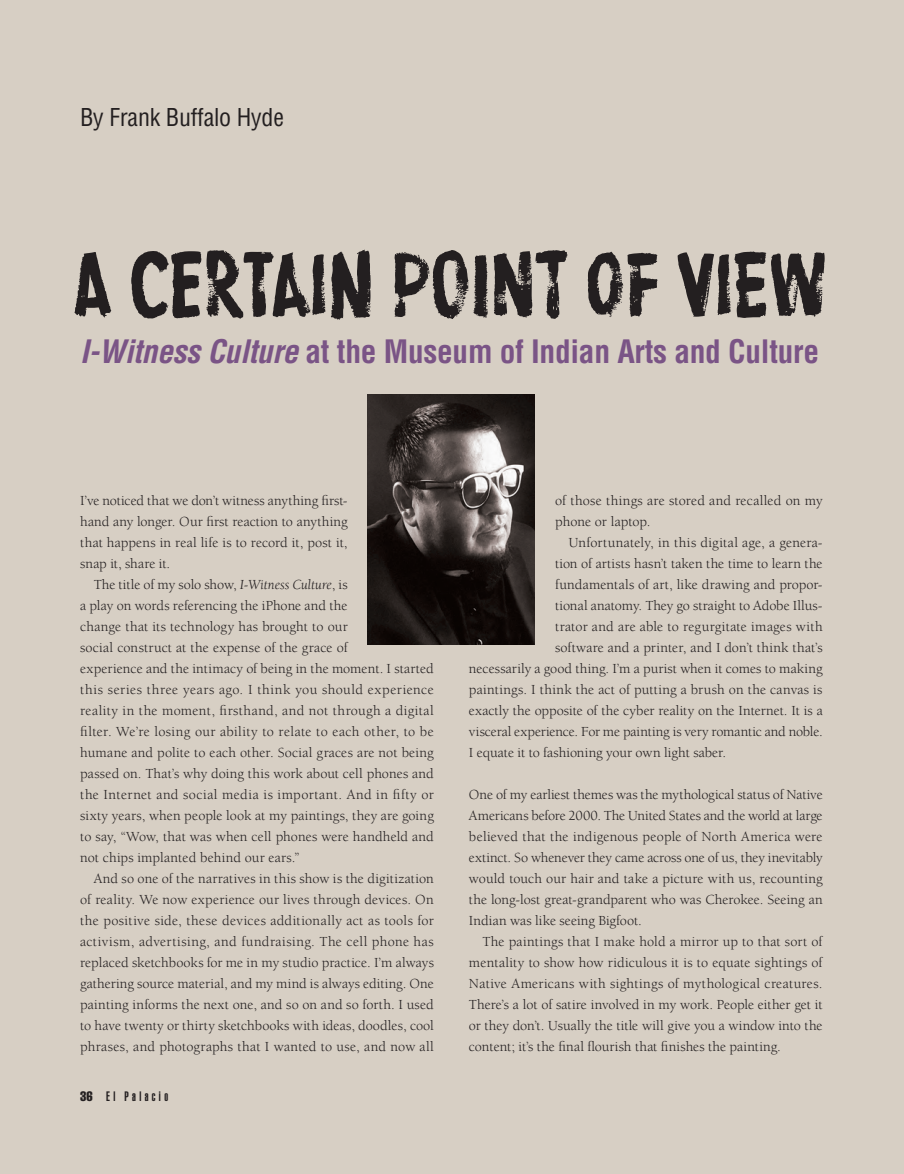
<style>
.page{position:relative;width:904px;height:1174px;background:#d7cfc4}
.page>*{position:absolute;margin:0;border:0;box-sizing:border-box;transform-origin:0 0}
.t1{font:108px "Protest Paint BB";color:#231f20}
.t2{font:700 condensed 31.5px "Helvetica";letter-spacing:-.01em;color:#7a5486}
.t3{font:condensed 24px "Helvetica";letter-spacing:-.01em;color:#231f20}
.t4{font:14.25px/21px "Berkeley";letter-spacing:.01em;color:#231f20;text-align:justify}
.t5{font:14.25px "Berkeley";letter-spacing:-.01em;color:#231f20}
.t6{font:900 extra-condensed 13.5px "Helvetica";letter-spacing:.25em;color:#231f20}
.s1{font-size:86.4px}
.s2{font-style:italic}
.s3{font-weight:400}
</style>
<div class="page">
<img style="left:368px;top:394px;width:167px;height:251px">
<h3 class="t3" style="left:80px;top:103px;width:205px">By Frank Buffalo Hyde</h3>
<h1 class="t1" style="left:72px;top:215px;width:756px">A CERTAIN PO<span class="s1">|</span>NT OF VIEW</h1>
<h2 class="t2" style="left:80px;top:332px;width:740px"><span class="s2">I-Witness Culture</span> at the Museum of Indian Arts and Culture</h2>
<p class="t4" style="left:80px;top:490px;width:269px">I’ve noticed that we don’t witness anything first&shy;hand any longer. Our first reaction to anything that happens in real life is to record it, post it, snap it, share it.</p>
<p class="t4" style="left:80px;top:574px;width:355px;text-align:left;text-indent:14px">The title of my solo show, <span class="s2">I-Witness Culture</span>, is<br>a play on words referencing the iPhone and the<br>change that its technology has brought to our<br>social construct at the expense of the grace of<br>experience and the intimacy of being in the moment. I started this series three years ago. I think you should experience reality in the moment, firsthand, and not through a digital filter. We’re losing our ability to relate to each other, to be humane and polite to each other. Social graces are not being passed on. That’s why doing this work about cell phones and the Internet and social media is important. And in fifty or sixty years, when people look at my paintings, they are going to say, “Wow, that was when cell phones were handheld and not chips implanted behind our ears.”</p>
<p class="t4" style="left:80px;top:868px;width:355px;text-indent:13px">And so one of the narratives in this show is the digitization of reality. We now experience our lives through devices. On the positive side, these devices additionally act as tools for activism, advertising, and fundraising. The cell phone has replaced sketchbooks for me in my studio practice. I’m always gathering source material, and my mind is always editing. One painting informs the next one, and so on and so forth. I used to have twenty or thirty sketchbooks with ideas, doodles, cool phrases, and photographs that I wanted to use, and now all</p>
<p class="t6" style="left:80px;top:1088px;width:89px"><span class="s3">36</span> El Palacio</p>
<p class="t4" style="left:555px;top:490px;width:269px">of those things are stored and recalled on my phone or laptop.</p>
<p class="t4" style="left:569px;top:532px;width:256px">Unfortunately, in this digital age, a genera-</p>
<p class="t4" style="left:555px;top:553px;width:269px">tion of artists hasn’t taken the time to learn the</p>
<p class="t4" style="left:555px;top:574px;width:269px">fundamentals of art, like drawing and propor-</p>
<p class="t4" style="left:555px;top:595px;width:269px">tional anatomy. They go straight to Adobe Illus-</p>
<p class="t4" style="left:555px;top:616px;width:269px">trator and are able to regurgitate images with</p>
<p class="t4" style="left:555px;top:637px;width:269px">software and a printer, and I don’t think that’s</p>
<p class="t4" style="left:469px;top:658px;width:355px">necessarily a good thing. I’m a purist when it comes to making</p>
<p class="t4" style="left:469px;top:679px;width:355px">paintings. I think the act of putting a brush on the canvas is</p>
<p class="t4" style="left:469px;top:700px;width:355px">exactly the opposite of the cyber reality on the Internet. It is a</p>
<p class="t5" style="left:469px;top:724px;width:355px">visceral experience. For me painting is very romantic and noble.</p>
<p class="t4" style="left:469px;top:742px;width:259px">I equate it to fashioning your own light saber.</p>
<p class="t4" style="left:469px;top:784px;width:355px">One of my earliest themes was the mythological status of Native Americans before 2000. The United States and the world at large believed that the indigenous people of North America were extinct. So whenever they came across one of us, they inevitably would touch our hair and take a picture with us, recounting the long-lost great-grandparent who was Cherokee. Seeing an Indian was like seeing Bigfoot.</p>
<p class="t4" style="left:469px;top:931px;width:355px;text-indent:13px">The paintings that I make hold a mirror up to that sort of mentality to show how ridiculous it is to equate sightings of Native Americans with sightings of mythological creatures.<br>There’s a lot of satire involved in my work. People either get it or they don’t. Usually the title will give you a window into the content; it’s the final flourish that finishes the painting.</p>
</div>
